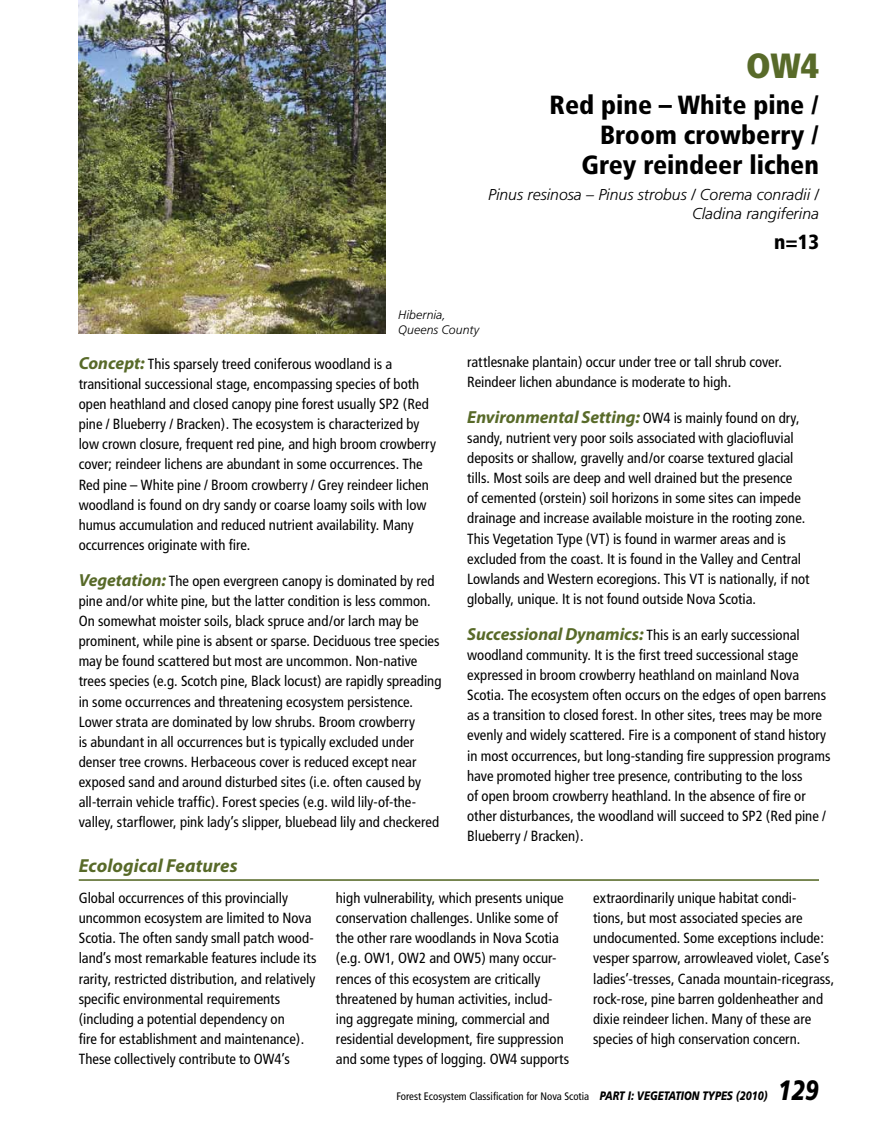
<style>
.page{position:relative;width:882px;height:1134px;background:#fff}
.page>*{position:absolute;margin:0;border:0;box-sizing:border-box;transform-origin:0 0}
.t1{font:900 condensed 35px "Frutiger";color:#586a29}
.t2{font:italic 900 28px "Frutiger";color:#000;scale:.8 1}
.t3{font:900 condensed 26.25px/29.8px "Frutiger";color:#000;text-align:right}
.t4{font:900 condensed 20.47px "Frutiger";color:#000}
.t5{font:italic 700 18.9px "Myriad Pro";letter-spacing:.005em;color:#586a29}
.t6{font:italic 300 15.75px/18.9px "Frutiger";color:#000;text-align:right}
.t7{font:condensed 14.7px/20.1px "Frutiger";color:#000}
.t8{font:italic 300 12.25px/14.7px "Frutiger";letter-spacing:.005em;color:#000}
.t9{font:condensed 10.85px "Frutiger";color:#000}
.s1{font-family:"Myriad Pro";font-weight:700;font-style:italic;font-stretch:normal;font-size:17.5px;color:#586a29}
.s2{font-weight:900;font-style:italic;font-stretch:normal;font-size:12.25px}
</style>
<div class="page">
<hr style="left:79px;top:879px;width:740px;height:2px;background:#586a29">
<img style="left:79px;top:0;width:307px;height:334px">
<h1 class="t1" style="left:746px;top:45px;width:75px">OW4</h1>
<h3 class="t3" style="left:550px;top:90px;width:271px">Red pine – White pine /<br>Broom crowberry /<br>Grey reindeer lichen</h3>
<p class="t6" style="left:488px;top:186px;width:332px">Pinus resinosa – Pinus strobus / Corema conradii /<br>Cladina rangiferina</p>
<h3 class="t4" style="left:774px;top:230px;width:46px">n=13</h3>
<p class="t8" style="left:398px;top:308px;width:83px">Hibernia,<br>Queens County</p>
<p class="t7" style="left:79px;top:354px;width:359px"><span class="s1">Concept:</span> This sparsely treed coniferous woodland is a transitional successional stage, encompassing species of both open heathland and closed canopy pine forest usually SP2 (Red pine / Blueberry / Bracken). The ecosystem is characterized by low crown closure, frequent red pine, and high broom crowberry cover; reindeer lichens are abundant in some occurrences. The Red pine – White pine / Broom crowberry / Grey reindeer lichen woodland is found on dry sandy or coarse loamy soils with low humus accumulation and reduced nutrient availability. Many occurrences originate with fire.</p>
<p class="t7" style="left:79px;top:571px;width:364px"><span class="s1">Vegetation:</span> The open evergreen canopy is dominated by red pine and/or white pine, but the latter condition is less common.<br>On somewhat moister soils, black spruce and/or larch may be prominent, while pine is absent or sparse. Deciduous tree species may be found scattered but most are uncommon. Non-native trees species (e.g. Scotch pine, Black locust) are rapidly spreading in some occurrences and threatening ecosystem persistence.<br>Lower strata are dominated by low shrubs. Broom crowberry<br>is abundant in all occurrences but is typically excluded under denser tree crowns. Herbaceous cover is reduced except near exposed sand and around disturbed sites (i.e. often caused by all-terrain vehicle traffic). Forest species (e.g. wild lily-of-the&shy;valley, starflower, pink lady’s slipper, bluebead lily and checkered</p>
<p class="t5" style="left:79px;top:854px;width:160px">Ecological Features</p>
<p class="t7" style="left:467px;top:352px;width:314px">rattlesnake plantain) occur under tree or tall shrub cover.<br>Reindeer lichen abundance is moderate to high.</p>
<p class="t7" style="left:467px;top:408px;width:344px"><span class="s1">Environmental Setting:</span> OW4 is mainly found on dry, sandy, nutrient very poor soils associated with glaciofluvial deposits or shallow, gravelly and/or coarse textured glacial tills. Most soils are deep and well drained but the presence<br>of cemented (orstein) soil horizons in some sites can impede drainage and increase available moisture in the rooting zone.<br>This Vegetation Type (VT) is found in warmer areas and is excluded from the coast. It is found in the Valley and Central Lowlands and Western ecoregions. This VT is nationally, if not globally, unique. It is not found outside Nova Scotia.</p>
<p class="t7" style="left:467px;top:625px;width:365px"><span class="s1">Successional Dynamics:</span> This is an early successional woodland community. It is the first treed successional stage expressed in broom crowberry heathland on mainland Nova Scotia. The ecosystem often occurs on the edges of open barrens as a transition to closed forest. In other sites, trees may be more evenly and widely scattered. Fire is a component of stand history in most occurrences, but long-standing fire suppression programs have promoted higher tree presence, contributing to the loss<br>of open broom crowberry heathland. In the absence of fire or other disturbances, the woodland will succeed to SP2 (Red pine / Blueberry / Bracken).</p>
<p class="t7" style="left:79px;top:888px;width:239px">Global occurrences of this provincially uncommon ecosystem are limited to Nova Scotia. The often sandy small patch wood&shy;land’s most remarkable features include its rarity, restricted distribution, and relatively specific environmental requirements (including a potential dependency on<br>fire for establishment and maintenance).<br>These collectively contribute to OW4’s</p>
<p class="t7" style="left:336px;top:888px;width:235px">high vulnerability, which presents unique conservation challenges. Unlike some of the other rare woodlands in Nova Scotia (e.g. OW1, OW2 and OW5) many occur&shy;rences of this ecosystem are critically threatened by human activities, includ&shy;ing aggregate mining, commercial and residential development, fire suppression and some types of logging. OW4 supports</p>
<p class="t7" style="left:593px;top:888px;width:243px">extraordinarily unique habitat condi-<br>tions, but most associated species are undocumented. Some exceptions include: vesper sparrow, arrowleaved violet, Case’s ladies’-tresses, Canada mountain-ricegrass, rock-rose, pine barren goldenheather and dixie reindeer lichen. Many of these are species of high conservation concern.</p>
<p class="t9" style="left:397px;top:1090px;width:372px">Forest Ecosystem Classification for Nova Scotia <span class="s2">PART I: VEGETATION TYPES (2010)</span></p>
<h2 class="t2" style="left:778px;top:1073px;width:53px">129</h2>
</div>
